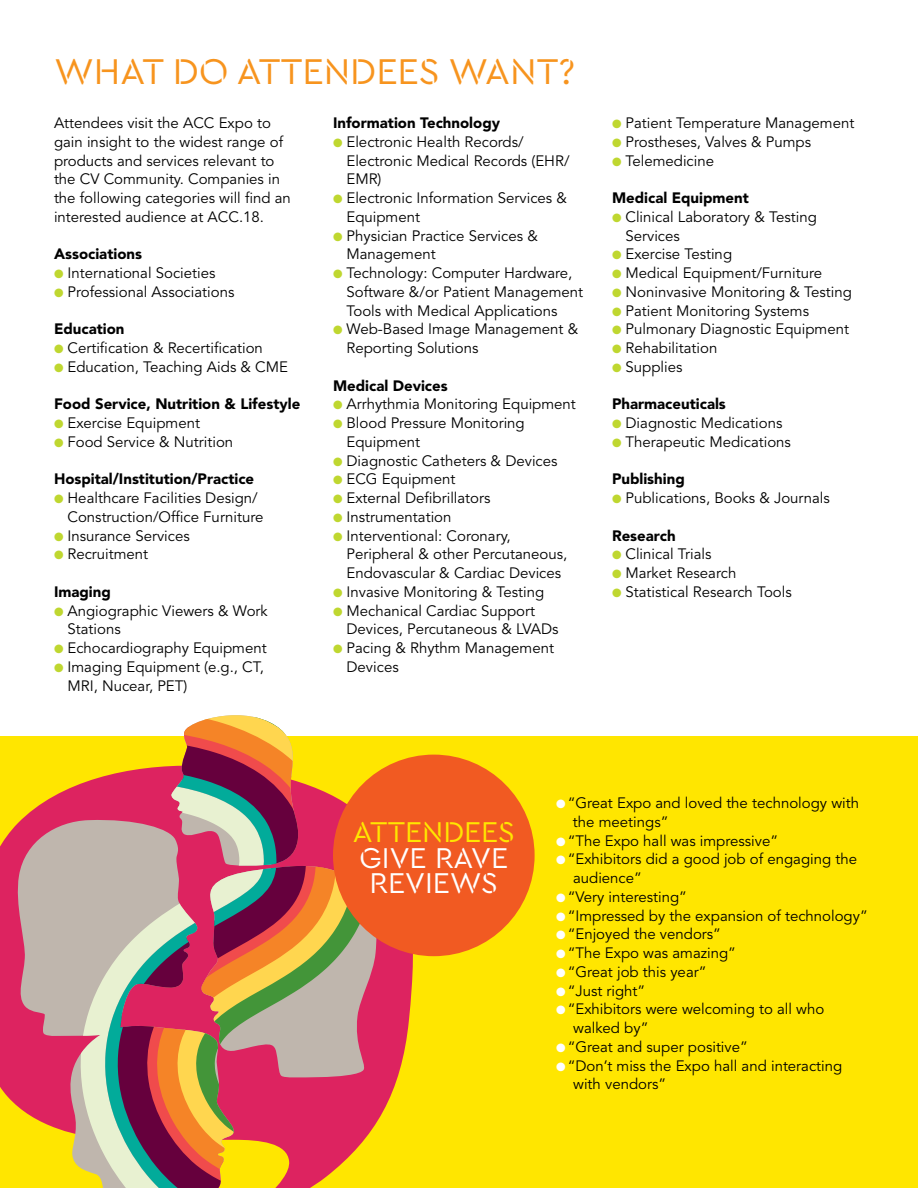
<style>
.page{position:relative;width:918px;height:1188px;background:#fff}
.page>*{position:absolute;margin:0;border:0;box-sizing:border-box;transform-origin:0 0}
.t1{font:37.5px "Cera Stencil Basic";color:#f7941e}
.t2{font:30px/25.2px "Cera Stencil Basic";color:#fff;text-align:center}
.t3{font:30px "Cera Stencil Basic";color:#ffe600}
.t4{font:15px/18.8px "Avenir";color:#000}
.t5{font:15px/18.8px "Avenir LT Std";color:#000}
.t6{font:900 15px "Avenir LT Std";color:#000}
.s1{color:#bfd730}
.s2{color:#fff}
</style>
<div class="page">
<div style="left:0;top:736px;width:918px;height:452px;background:#ffe600"></div>
<svg style="left:0;top:757px;width:413px;height:363px;fill:#dd2360"></svg>
<svg style="left:14px;top:757px;width:364px;height:411px"></svg>
<svg style="left:80px;top:782px;width:292px;height:406px;background:#d2a596"></svg>
<svg style="left:105px;top:769px;width:254px;height:419px;background:#bfa182"></svg>
<svg style="left:116px;top:715px;width:221px;height:470px;background:#c07766"></svg>
<div style="left:333px;top:755px;width:202px;height:201px;background:#f15a22;border-radius:50%"></div>
<h1 class="t1" style="left:54px;top:50px;width:523px">WHAT DO ATTENDEES WANT?</h1>
<p class="t6" style="left:333px;top:114px;width:169px">Information Technology</p>
<p class="t4" style="left:346px;top:133px;width:225px;text-indent:-13px"><span class="s1">●</span> Electronic Health Records/<br>Electronic Medical Records (EHR/<br>EMR)</p>
<p class="t4" style="left:346px;top:189px;width:222px;text-indent:-13px"><span class="s1">●</span> Electronic Information Services &amp;<br>Equipment</p>
<p class="t4" style="left:346px;top:227px;width:193px;text-indent:-13px"><span class="s1">●</span> Physician Practice Services &amp;<br>Management</p>
<p class="t4" style="left:346px;top:264px;width:238px;text-indent:-13px"><span class="s1">●</span> Technology: Computer Hardware,<br>Software &amp;/or Patient Management<br>Tools with Medical Applications</p>
<p class="t4" style="left:346px;top:320px;width:233px;text-indent:-13px"><span class="s1">●</span> Web-Based Image Management &amp;<br>Reporting Solutions</p>
<p class="t6" style="left:333px;top:376px;width:116px">Medical Devices</p>
<p class="t4" style="left:333px;top:395px;width:244px"><span class="s1">●</span> Arrhythmia Monitoring Equipment</p>
<p class="t4" style="left:346px;top:414px;width:180px;text-indent:-13px"><span class="s1">●</span> Blood Pressure Monitoring<br>Equipment</p>
<p class="t4" style="left:333px;top:452px;width:226px"><span class="s1">●</span> Diagnostic Catheters &amp; Devices</p>
<p class="t4" style="left:333px;top:470px;width:124px"><span class="s1">●</span> ECG Equipment</p>
<p class="t4" style="left:333px;top:489px;width:159px"><span class="s1">●</span> External Defibrillators</p>
<p class="t4" style="left:333px;top:508px;width:120px"><span class="s1">●</span> Instrumentation</p>
<p class="t4" style="left:346px;top:527px;width:222px;text-indent:-13px"><span class="s1">●</span> Interventional: Coronary,<br>Peripheral &amp; other Percutaneous,<br>Endovascular &amp; Cardiac Devices</p>
<p class="t4" style="left:333px;top:583px;width:213px"><span class="s1">●</span> Invasive Monitoring &amp; Testing</p>
<p class="t4" style="left:346px;top:602px;width:214px;text-indent:-13px"><span class="s1">●</span> Mechanical Cardiac Support<br>Devices, Percutaneous &amp; LVADs</p>
<p class="t4" style="left:346px;top:639px;width:209px;text-indent:-13px"><span class="s1">●</span> Pacing &amp; Rhythm Management<br>Devices</p>
<p class="t4" style="left:54px;top:114px;width:238px">Attendees visit the ACC Expo to gain insight to the widest range of products and services relevant to the CV Community. Companies in the following categories will find an interested audience at ACC.18.</p>
<p class="t6" style="left:54px;top:245px;width:90px">Associations</p>
<p class="t4" style="left:54px;top:264px;width:163px"><span class="s1">●</span> International Societies</p>
<p class="t4" style="left:54px;top:283px;width:182px"><span class="s1">●</span> Professional Associations</p>
<p class="t6" style="left:54px;top:320px;width:72px">Education</p>
<p class="t4" style="left:54px;top:339px;width:210px"><span class="s1">●</span> Certification &amp; Recertification</p>
<p class="t4" style="left:54px;top:358px;width:236px"><span class="s1">●</span> Education, Teaching Aids &amp; CME</p>
<p class="t6" style="left:54px;top:395px;width:248px">Food Service, Nutrition &amp; Lifestyle</p>
<p class="t4" style="left:54px;top:414px;width:148px"><span class="s1">●</span> Exercise Equipment</p>
<p class="t4" style="left:54px;top:433px;width:181px"><span class="s1">●</span> Food Service &amp; Nutrition</p>
<p class="t6" style="left:54px;top:470px;width:202px">Hospital/Institution/Practice</p>
<p class="t4" style="left:68px;top:489px;width:198px;text-indent:-13px"><span class="s1">●</span> Healthcare Facilities Design/<br>Construction/Office Furniture</p>
<p class="t4" style="left:54px;top:527px;width:137px"><span class="s1">●</span> Insurance Services</p>
<p class="t4" style="left:54px;top:545px;width:96px"><span class="s1">●</span> Recruitment</p>
<p class="t6" style="left:54px;top:583px;width:58px">Imaging</p>
<p class="t4" style="left:68px;top:602px;width:202px;text-indent:-13px"><span class="s1">●</span> Angiographic Viewers &amp; Work<br>Stations</p>
<p class="t4" style="left:54px;top:639px;width:214px"><span class="s1">●</span> Echocardiography Equipment</p>
<p class="t4" style="left:68px;top:658px;width:198px;text-indent:-13px"><span class="s1">●</span> Imaging Equipment (e.g., CT,<br>MRI, Nucear, PET)</p>
<p class="t4" style="left:612px;top:114px;width:244px"><span class="s1">●</span> Patient Temperature Management</p>
<p class="t4" style="left:612px;top:133px;width:201px"><span class="s1">●</span> Prostheses, Valves &amp; Pumps</p>
<p class="t4" style="left:612px;top:152px;width:104px"><span class="s1">●</span> Telemedicine</p>
<p class="t6" style="left:612px;top:189px;width:138px">Medical Equipment</p>
<p class="t4" style="left:626px;top:208px;width:193px;text-indent:-13px"><span class="s1">●</span> Clinical Laboratory &amp; Testing<br>Services</p>
<p class="t4" style="left:612px;top:245px;width:122px"><span class="s1">●</span> Exercise Testing</p>
<p class="t4" style="left:612px;top:264px;width:212px"><span class="s1">●</span> Medical Equipment/Furniture</p>
<p class="t4" style="left:612px;top:283px;width:241px"><span class="s1">●</span> Noninvasive Monitoring &amp; Testing</p>
<p class="t4" style="left:612px;top:302px;width:199px"><span class="s1">●</span> Patient Monitoring Systems</p>
<p class="t4" style="left:612px;top:320px;width:239px"><span class="s1">●</span> Pulmonary Diagnostic Equipment</p>
<p class="t4" style="left:612px;top:339px;width:107px"><span class="s1">●</span> Rehabilitation</p>
<p class="t4" style="left:612px;top:358px;width:72px"><span class="s1">●</span> Supplies</p>
<p class="t6" style="left:612px;top:395px;width:115px">Pharmaceuticals</p>
<p class="t4" style="left:612px;top:414px;width:172px"><span class="s1">●</span> Diagnostic Medications</p>
<p class="t4" style="left:612px;top:433px;width:181px"><span class="s1">●</span> Therapeutic Medications</p>
<p class="t6" style="left:612px;top:470px;width:74px">Publishing</p>
<p class="t4" style="left:612px;top:489px;width:219px"><span class="s1">●</span> Publications, Books &amp; Journals</p>
<p class="t6" style="left:612px;top:526px;width:65px">Research</p>
<p class="t4" style="left:612px;top:545px;width:101px"><span class="s1">●</span> Clinical Trials</p>
<p class="t4" style="left:612px;top:564px;width:126px"><span class="s1">●</span> Market Research</p>
<p class="t4" style="left:612px;top:583px;width:181px"><span class="s1">●</span> Statistical Research Tools</p>
<h2 class="t3" style="left:353px;top:815px;width:164px">ATTENDEES</h2>
<h2 class="t2" style="left:360px;top:845px;width:150px">GIVE RAVE<br>REVIEWS</h2>
<p class="t5" style="left:573px;top:794px;width:288px;text-indent:-17px"><span class="s2">●</span> “Great Expo and loved the technology with the meetings”</p>
<p class="t5" style="left:556px;top:832px;width:224px"><span class="s2">●</span> “The Expo hall was impressive”</p>
<p class="t5" style="left:573px;top:850px;width:286px;text-indent:-17px"><span class="s2">●</span> “Exhibitors did a good job of engaging the audience”</p>
<p class="t5" style="left:556px;top:888px;width:132px"><span class="s2">●</span> “Very interesting”</p>
<p class="t5" style="left:556px;top:907px;width:313px"><span class="s2">●</span> “Impressed by the expansion of technology”</p>
<p class="t5" style="left:556px;top:925px;width:166px"><span class="s2">●</span> “Enjoyed the vendors”</p>
<p class="t5" style="left:556px;top:944px;width:181px"><span class="s2">●</span> “The Expo was amazing”</p>
<p class="t5" style="left:556px;top:963px;width:152px"><span class="s2">●</span> “Great job this year”</p>
<p class="t5" style="left:556px;top:982px;width:91px"><span class="s2">●</span> “Just right”</p>
<p class="t5" style="left:573px;top:1000px;width:253px;text-indent:-17px"><span class="s2">●</span> “Exhibitors were welcoming to all who walked by”</p>
<p class="t5" style="left:556px;top:1038px;width:193px"><span class="s2">●</span> “Great and super positive”</p>
<p class="t5" style="left:573px;top:1057px;width:271px;text-indent:-17px"><span class="s2">●</span> “Don’t miss the Expo hall and interacting with vendors”</p>
</div>
